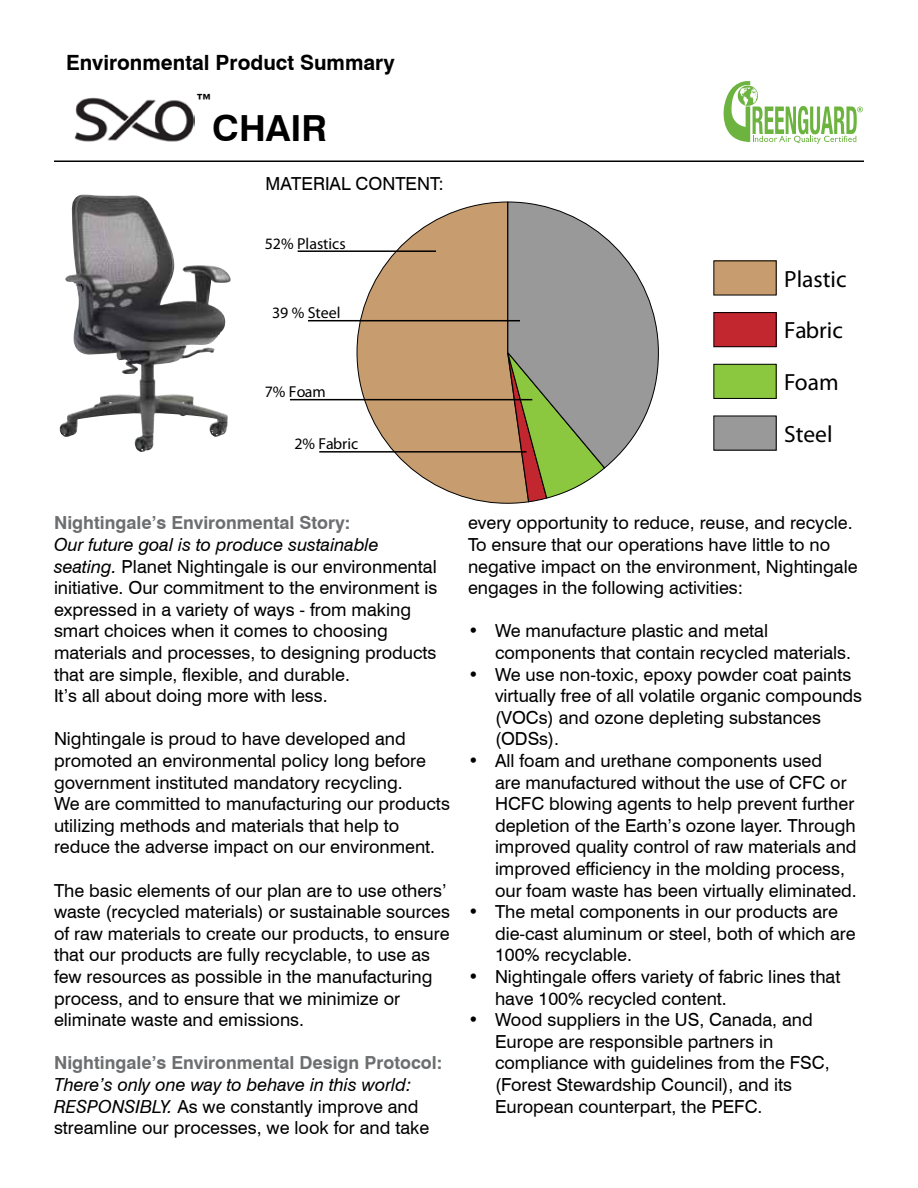
<style>
.page{position:relative;width:918px;height:1188px;background:#fff}
.page>*{position:absolute;margin:0;border:0;box-sizing:border-box;transform-origin:0 0}
.t1{font:700 36px "Swiss 721 BT";color:#000}
.t2{font:23.55px/51.8px "Myriad Pro";color:#000}
.t3{font:700 21px "Swiss 721 BT";color:#000}
.t4{font:18px/21.6px "Swiss 721 BT";color:#000}
.t5{font:15.9px "Myriad Pro";color:#000}
.s1{font-weight:700;color:#6c6e70}
.s2{font-style:italic}
</style>
<div class="page">
<hr style="left:54px;top:160px;width:810px;height:2px;background:#000">
<img style="left:59px;top:195px;width:169px;height:257px">
<svg style="left:724px;top:81px;width:139px;height:63px"></svg>
<img style="left:74px;top:97px;width:121px;height:45px">
<div style="left:714px;top:261px;width:62px;height:34px;background:#c79c6e"></div>
<svg style="left:346px;top:201px;width:176px;height:303px"></svg>
<div style="left:714px;top:313px;width:62px;height:34px;background:#c2262e"></div>
<div style="left:713px;top:312px;width:64px;height:35px;border:1px solid #000"></div>
<div style="left:714px;top:364px;width:62px;height:34px;background:#8cc740"></div>
<div style="left:713px;top:364px;width:64px;height:35px;border:1px solid #000"></div>
<div style="left:714px;top:416px;width:62px;height:34px;background:#999"></div>
<div style="left:713px;top:416px;width:64px;height:35px;border:1px solid #000"></div>
<svg style="left:507px;top:201px;width:152px;height:302px"></svg>
<hr style="left:298px;top:250px;width:138px;height:2px;background:#000">
<hr style="left:319px;top:451px;width:207px;height:2px;background:#000">
<hr style="left:290px;top:399px;width:242px;height:1px;background:#000">
<hr style="left:308px;top:320px;width:212px;height:1px;background:#000">
<p class="t3" style="left:66px;top:50px;width:330px">Environmental Product Summary</p>
<p class="t3" style="left:195px;top:89px;width:19px">™</p>
<p class="t1" style="left:212px;top:107px;width:116px">CHAIR</p>
<p class="t4" style="left:266px;top:172px;width:180px">MATERIAL CONTENT:</p>
<p class="t5" style="left:265px;top:234px;width:82px">52% Plastics</p>
<p class="t5" style="left:272px;top:303px;width:70px">39 % Steel</p>
<p class="t5" style="left:265px;top:382px;width:63px">7% Foam</p>
<p class="t5" style="left:294px;top:434px;width:65px">2% Fabric</p>
<p class="t2" style="left:784px;top:253px;width:64px">Plastic<br>Fabric<br>Foam<br>Steel</p>
<p class="t4" style="left:54px;top:512px;width:385px"><span class="s1">Nightingale’s Environmental Story:<br></span><span class="s2">Our future goal is to produce sustainable seating.</span> Planet Nightingale is our environmental initiative. Our commitment to the environment is expressed in a variety of ways - from making smart choices when it comes to choosing materials and processes, to designing products that are simple, flexible, and durable.<br>It’s all about doing more with less.</p>
<p class="t4" style="left:54px;top:728px;width:397px">Nightingale is proud to have developed and promoted an environmental policy long before government instituted mandatory recycling.<br>We are committed to manufacturing our products utilizing methods and materials that help to reduce the adverse impact on our environment.</p>
<p class="t4" style="left:54px;top:879px;width:397px">The basic elements of our plan are to use others’ waste (recycled materials) or sustainable sources of raw materials to create our products, to ensure that our products are fully recyclable, to use as few resources as possible in the manufacturing process, and to ensure that we minimize or eliminate waste and emissions.</p>
<p class="t4" style="left:54px;top:1052px;width:390px"><span class="s1">Nightingale’s Environmental Design Protocol:<br></span><span class="s2">There’s only one way to behave in this world:<br>RESPONSIBLY.</span> As we constantly improve and streamline our processes, we look for and take</p>
<p class="t4" style="left:468px;top:512px;width:391px">every opportunity to reduce, reuse, and recycle.<br>To ensure that our operations have little to no negative impact on the environment, Nightingale engages in the following activities:</p>
<p class="t4" style="left:495px;top:620px;width:358px;text-indent:-27px">• We manufacture plastic and metal components that contain recycled materials.</p>
<p class="t4" style="left:495px;top:663px;width:369px;text-indent:-27px">• We use non-toxic, epoxy powder coat paints virtually free of all volatile organic compounds (VOCs) and ozone depleting substances (ODSs).</p>
<p class="t4" style="left:495px;top:750px;width:363px;text-indent:-27px">• All foam and urethane components used<br>are manufactured without the use of CFC or HCFC blowing agents to help prevent further depletion of the Earth’s ozone layer. Through improved quality control of raw materials and improved efficiency in the molding process, our foam waste has been virtually eliminated.</p>
<p class="t4" style="left:495px;top:901px;width:362px;text-indent:-27px">• The metal components in our products are die-cast aluminum or steel, both of which are<br>100% recyclable.</p>
<p class="t4" style="left:495px;top:966px;width:347px;text-indent:-27px">• Nightingale offers variety of fabric lines that have 100% recycled content.</p>
<p class="t4" style="left:495px;top:1009px;width:336px;text-indent:-27px">• Wood suppliers in the US, Canada, and Europe are responsible partners in compliance with guidelines from the FSC, (Forest Stewardship Council), and its European counterpart, the PEFC.</p>
</div>
